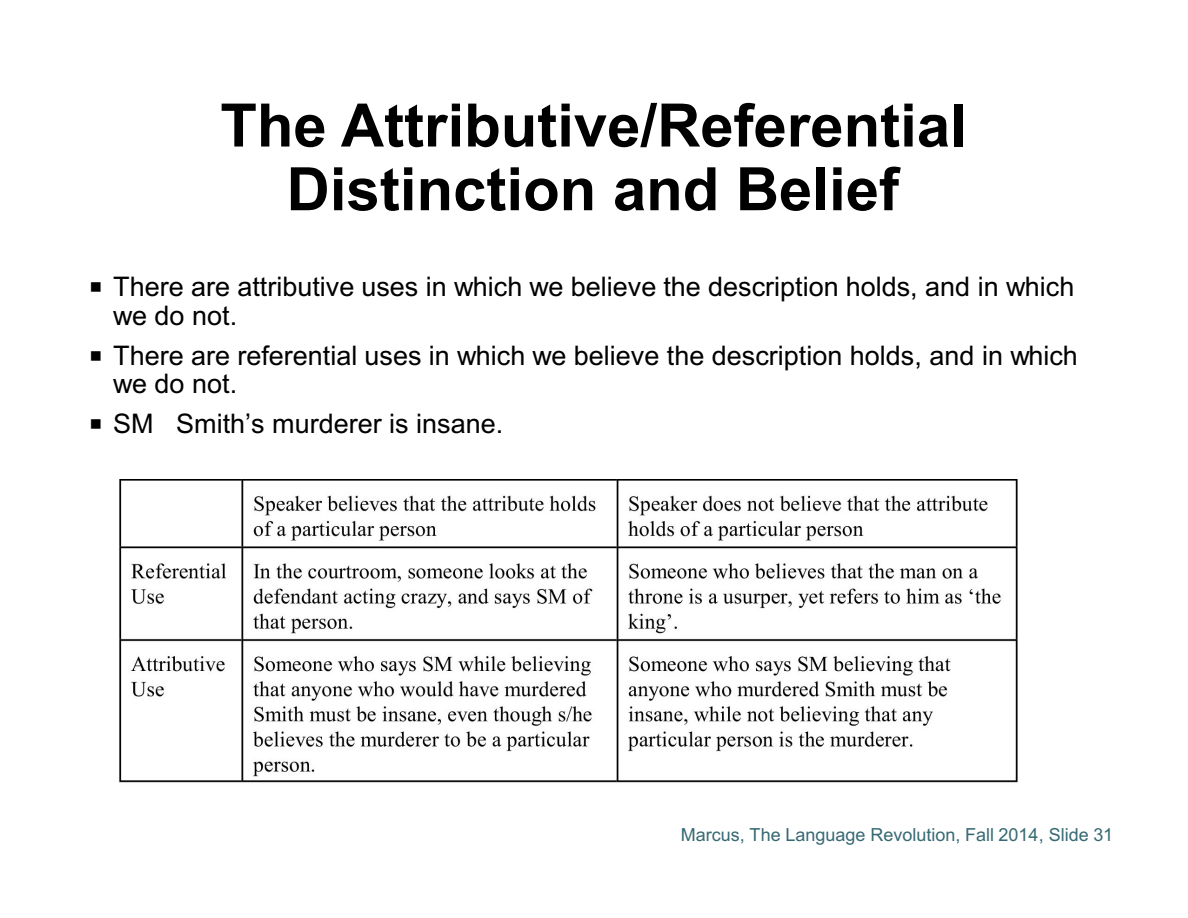
<style>
.page{position:relative;width:1188px;height:918px;background:#fff}
.page>*{position:absolute;margin:0;border:0;box-sizing:border-box;transform-origin:0 0}
.t1{font:700 60px/63.8px "Arial";color:#000;text-align:center}
.t2{font:27px/28.7px "Arial";color:#000}
.t3{font:18px "Arial";color:#366973}
</style>
<div class="page">
<img style="left:119px;top:479px;width:899px;height:304px">
<h1 class="t1" style="left:220px;top:99px;width:748px">The Attributive/Referential<br>Distinction and Belief</h1>
<p class="t2" style="left:113px;top:275px;width:963px">There are attributive uses in which we believe the description holds, and in which we do not.</p>
<p class="t2" style="left:113px;top:343px;width:966px">There are referential uses in which we believe the description holds, and in which we do not.</p>
<p class="t2" style="left:113px;top:412px;width:392px">SM Smith’s murderer is insane.</p>
<p class="t3" style="left:681px;top:828px;width:434px">Marcus, The Language Revolution, Fall 2014, Slide 31</p>
</div>
